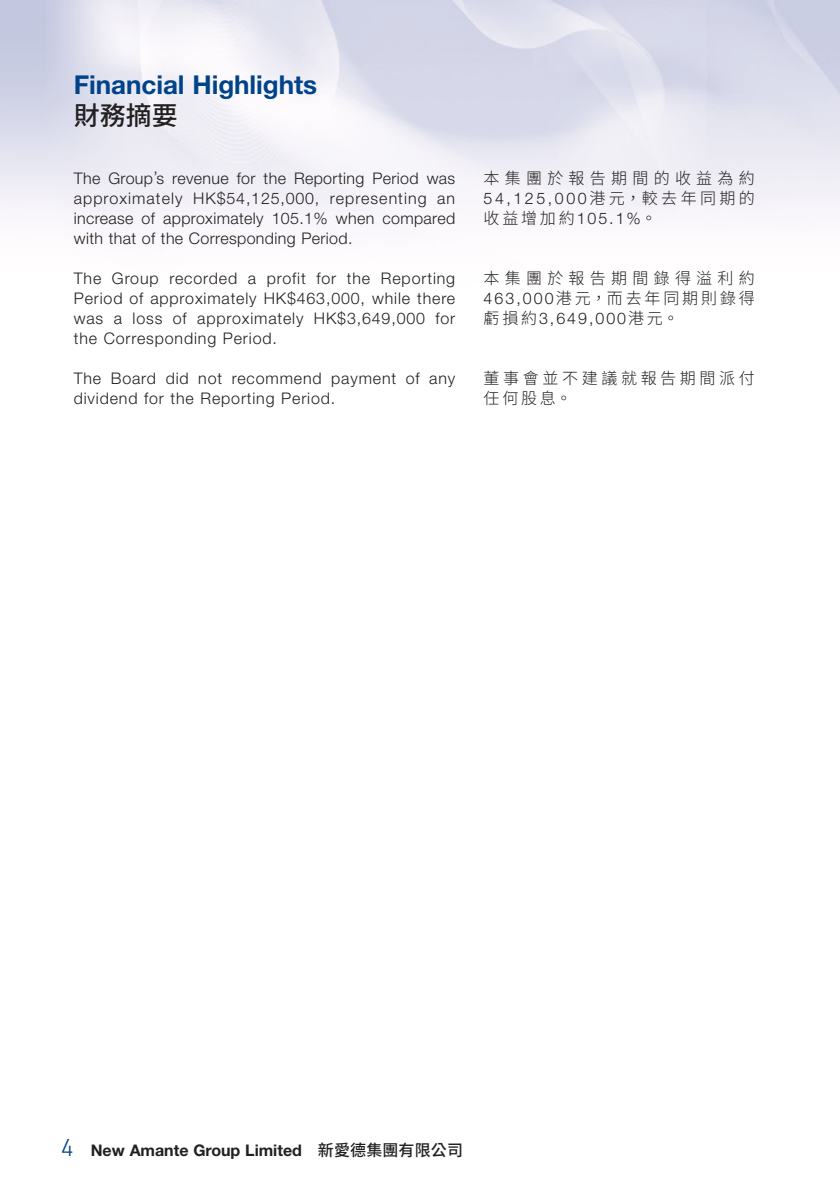
<style>
.page{position:relative;width:840px;height:1191px;background:#fff}
.page>*{position:absolute;margin:0;border:0;box-sizing:border-box;transform-origin:0 0}
.t1{font:700 26px "Helvetica Neue LT Std";color:#004389}
.t2{font:500 26px "Source Han Sans TC";color:#231f20}
.t3{font:300 24px "URWDIN";color:#004389}
.Body_Text{font:300 16px/20px "Helvetica Neue LT Std";letter-spacing:.055em;color:#231f20;text-align:justify}
.C_Body_Text{font:300 16px/20px "Source Han Sans TC";letter-spacing:.225em;color:#231f20;text-align:justify}
.t4{font:700 16px "Helvetica Neue LT Std";color:#231f20}
.s1{font-family:"Helvetica Neue LT Std"}
.s2{font-family:"Source Han Sans TC";font-weight:500}
</style>
<div class="page">
<h1 class="t1" style="left:74px;top:69px;width:245px">Financial Highlights</h1>
<h1 class="t2" style="left:74px;top:101px;width:105px">財務摘要</h1>
<p class="Body_Text" style="left:74px;top:168px;width:383px">The Group’s revenue for the Reporting Period was approximately HK$54,125,000, representing an increase of approximately 105.1% when compared with that of the Corresponding Period.</p>
<p class="Body_Text" style="left:74px;top:268px;width:383px">The Group recorded a profit for the Reporting Period of approximately HK$463,000, while there was a loss of approximately HK$3,649,000 for the Corresponding Period.</p>
<p class="Body_Text" style="left:74px;top:368px;width:383px">The Board did not recommend payment of any dividend for the Reporting Period.</p>
<p class="C_Body_Text" style="left:483px;top:169px;width:272px">本集團於報告期間的收益為約<span class="s1">54,125,000</span>港元，較去年同期的收益增加約<span class="s1">105.1%</span>。</p>
<p class="C_Body_Text" style="left:483px;top:269px;width:273px">本集團於報告期間錄得溢利約<span class="s1">463,000</span>港元，而去年同期則錄得虧損約<span class="s1">3,649,000</span>港元。</p>
<p class="C_Body_Text" style="left:483px;top:369px;width:273px">董事會並不建議就報告期間派付任何股息。</p>
<h2 class="t3" style="left:61px;top:1132px;width:14px">4</h2>
<p class="t4" style="left:91px;top:1139px;width:373px">New Amante Group Limited<span class="s2">　新愛德集團有限公司</span></p>
</div>
